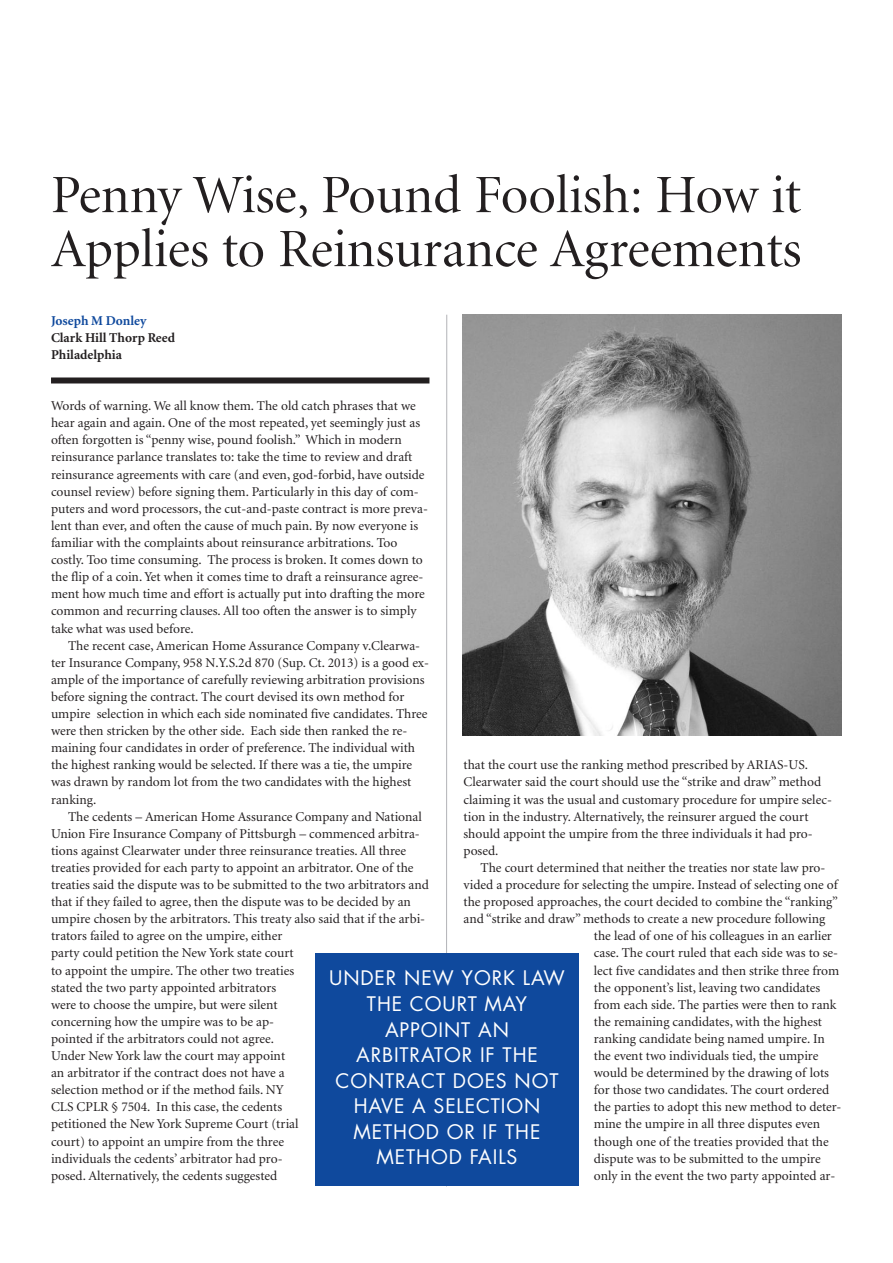
<style>
.page{position:relative;width:893px;height:1263px;background:#fff}
.page>*{position:absolute;margin:0;border:0;box-sizing:border-box;transform-origin:0 0}
.t1{font:54px/54px "Minion Display";color:#231f20}
.t2{font:19.5px/25.7px "Futura";letter-spacing:.045em;color:#fff;text-align:center}
.t3{font:13.5px/17.1px "Minion";color:#231f20}
.t4{font:700 13.5px/17.1px "Minion";color:#231f20}
.t5{font:700 13.5px "Minion";color:#0f499d}
</style>
<div class="page">
<div style="left:51px;top:377px;width:378px;height:6px;background:#231f20"></div>
<hr style="left:446px;top:315px;width:1px;height:871px;background:#b2b3b7">
<img style="left:462px;top:315px;width:380px;height:420px">
<div style="left:315px;top:953px;width:264px;height:233px;background:#0f499d"></div>
<h1 class="t1" style="left:51px;top:172px;width:752px">Penny Wise, Pound Foolish: How it<br>Applies to Reinsurance Agreements</h1>
<p class="t5" style="left:51px;top:315px;width:97px">Joseph M Donley</p>
<p class="t4" style="left:51px;top:330px;width:126px">Clark Hill Thorp Reed<br>Philadelphia</p>
<p class="t3" style="left:51px;top:398px;width:378px">Words of warning. We all know them. The old catch phrases that we hear again and again. One of the most repeated, yet seemingly just as often forgotten is “penny wise, pound foolish.” Which in modern reinsurance parlance translates to: take the time to review and draft reinsurance agreements with care (and even, god-forbid, have outside counsel review) before signing them. Particularly in this day of com&shy;puters and word processors, the cut-and-paste contract is more preva&shy;lent than ever, and often the cause of much pain. By now everyone is familiar with the complaints about reinsurance arbitrations. Too costly. Too time consuming. The process is broken. It comes down to the flip of a coin. Yet when it comes time to draft a reinsurance agree&shy;ment how much time and effort is actually put into drafting the more common and recurring clauses. All too often the answer is to simply take what was used before.</p>
<p class="t3" style="left:51px;top:638px;width:380px;text-indent:17px">The recent case, American Home Assurance Company v.Clearwa&shy;ter Insurance Company, 958 N.Y.S.2d 870 (Sup. Ct. 2013) is a good ex&shy;ample of the importance of carefully reviewing arbitration provisions before signing the contract. The court devised its own method for umpire selection in which each side nominated five candidates. Three were then stricken by the other side. Each side then ranked the re&shy;maining four candidates in order of preference. The individual with the highest ranking would be selected. If there was a tie, the umpire was drawn by random lot from the two candidates with the highest ranking.</p>
<p class="t3" style="left:51px;top:809px;width:379px;text-indent:17px">The cedents – American Home Assurance Company and National Union Fire Insurance Company of Pittsburgh – commenced arbitra&shy;tions against Clearwater under three reinsurance treaties. All three treaties provided for each party to appoint an arbitrator. One of the treaties said the dispute was to be submitted to the two arbitrators and that if they failed to agree, then the dispute was to be decided by an umpire chosen by the arbitrators. This treaty also said that if the arbi&shy;trators failed to agree on the umpire, either<br>party could petition the New York state court<br>to appoint the umpire. The other two treaties<br>stated the two party appointed arbitrators<br>were to choose the umpire, but were silent<br>concerning how the umpire was to be ap-<br>pointed if the arbitrators could not agree.<br>Under New York law the court may appoint<br>an arbitrator if the contract does not have a<br>selection method or if the method fails. NY<br>CLS CPLR § 7504. In this case, the cedents<br>petitioned the New York Supreme Court (trial<br>court) to appoint an umpire from the three<br>individuals the cedents’ arbitrator had pro-<br>posed. Alternatively, the cedents suggested</p>
<p class="t3" style="left:463px;top:757px;width:370px">that the court use the ranking method prescribed by ARIAS-US.<br>Clearwater said the court should use the “strike and draw” method claiming it was the usual and customary procedure for umpire selec&shy;tion in the industry. Alternatively, the reinsurer argued the court should appoint the umpire from the three individuals it had pro&shy;posed.</p>
<p class="t3" style="left:480px;top:860px;width:346px">The court determined that neither the treaties nor state law pro-</p>
<p class="t3" style="left:463px;top:877px;width:376px">vided a procedure for selecting the umpire. Instead of selecting one of</p>
<p class="t3" style="left:463px;top:894px;width:376px">the proposed approaches, the court decided to combine the “ranking”</p>
<p class="t3" style="left:463px;top:911px;width:363px">and “strike and draw” methods to create a new procedure following</p>
<p class="t3" style="left:594px;top:928px;width:240px">the lead of one of his colleagues in an earlier</p>
<p class="t3" style="left:594px;top:946px;width:246px">case. The court ruled that each side was to se-</p>
<p class="t3" style="left:594px;top:963px;width:247px">lect five candidates and then strike three from</p>
<p class="t3" style="left:594px;top:980px;width:228px">the opponent’s list, leaving two candidates</p>
<p class="t3" style="left:594px;top:997px;width:244px">from each side. The parties were then to rank</p>
<p class="t3" style="left:594px;top:1014px;width:230px">the remaining candidates, with the highest</p>
<p class="t3" style="left:594px;top:1031px;width:232px">ranking candidate being named umpire. In</p>
<p class="t3" style="left:594px;top:1048px;width:226px">the event two individuals tied, the umpire</p>
<p class="t3" style="left:594px;top:1065px;width:237px">would be determined by the drawing of lots</p>
<p class="t3" style="left:594px;top:1082px;width:237px">for those two candidates. The court ordered</p>
<p class="t3" style="left:594px;top:1099px;width:249px">the parties to adopt this new method to deter-</p>
<p class="t3" style="left:594px;top:1117px;width:228px">mine the umpire in all three disputes even</p>
<p class="t3" style="left:594px;top:1134px;width:236px">though one of the treaties provided that the</p>
<p class="t3" style="left:594px;top:1151px;width:228px">dispute was to be submitted to the umpire</p>
<p class="t3" style="left:594px;top:1168px;width:243px">only in the event the two party appointed ar-</p>
<h2 class="t2" style="left:329px;top:967px;width:237px">UNDER NEW YORK LAW<br>THE COURT MAY<br>APPOINT AN<br>ARBITRATOR IF THE<br>CONTRACT DOES NOT<br>HAVE A SELECTION<br>METHOD OR IF THE<br>METHOD FAILS</h2>
</div>
